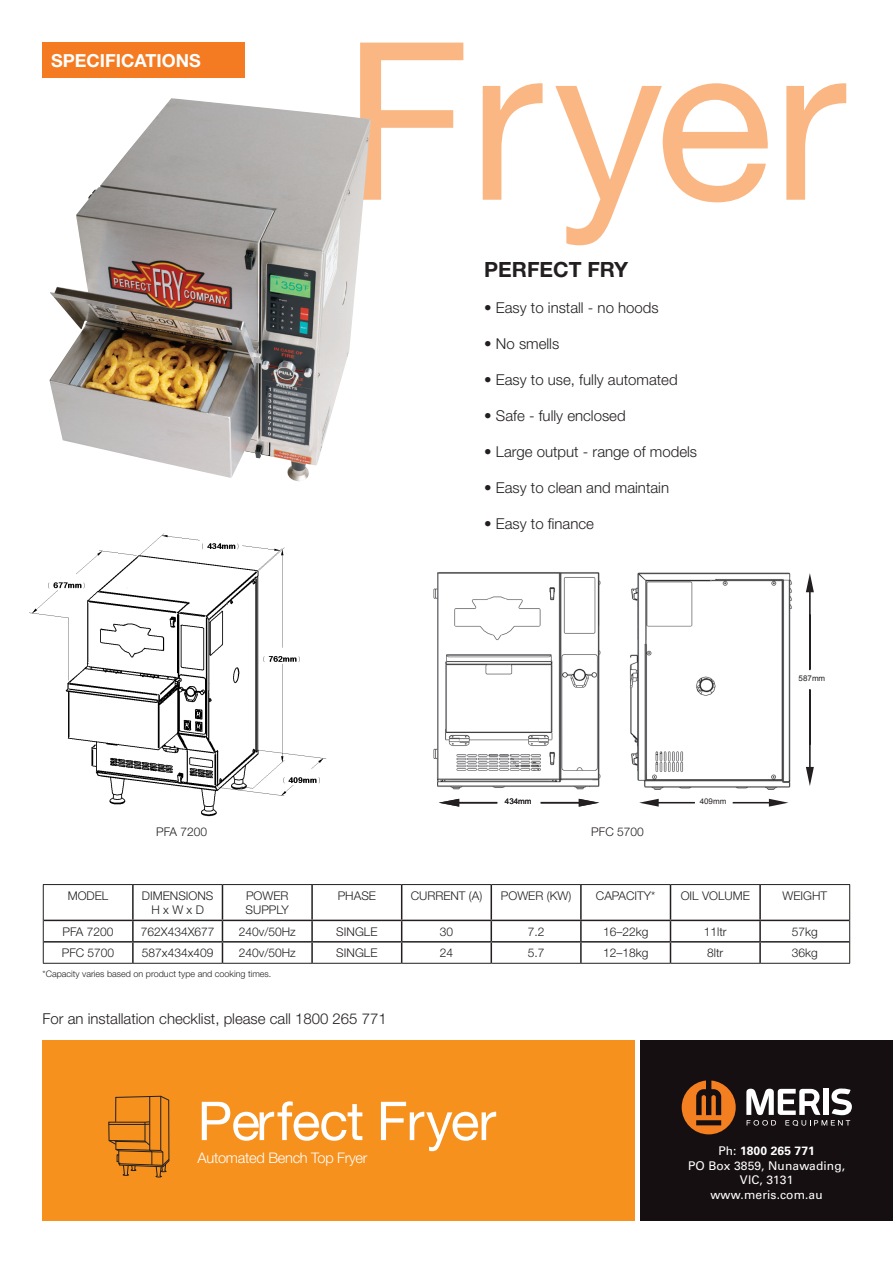
<style>
.page{position:relative;width:893px;height:1263px;background:#fff}
.page>*{position:absolute;margin:0;border:0;box-sizing:border-box;transform-origin:0 0}
.Body_Copy{font:220.05px "Helvetica Neue";color:#fab783}
.t1{font:53.7px "Helvetica Neue";letter-spacing:-.02em;color:#fff}
.Body_Copy-2{font:700 21px "Helvetica Neue";color:#231f20}
.Subheading{font:700 18px "Helvetica Neue";color:#fff}
.Body_Copy-3{font:300 15px "Helvetica Neue";color:#231f20}
.t2{font:300 14.7px "Helvetica Neue";letter-spacing:-.02em;color:#fff}
.Body_Copy-4{font:300 12px/14.4px "Helvetica Neue";color:#231f20;text-align:center}
.t3{font:12px "Univers LT Std";letter-spacing:.01em;color:#fff}
.t4{font:700 12px "Univers LT Std";letter-spacing:.01em;color:#fff}
.Body_Copy-5{font:300 9px "Helvetica Neue";color:#231f20}
.t5{font:7.8px "Arial";color:#231f20}
.s1{font-weight:400}
</style>
<div class="page">
<div style="left:43px;top:43px;width:202px;height:35px;background:#f47b21"></div>
<img style="left:29px;top:533px;width:298px;height:284px">
<img style="left:433px;top:572px;width:359px;height:218px">
<svg style="left:541px;top:799px;width:58px;height:8px"></svg>
<svg style="left:439px;top:799px;width:58px;height:8px"></svg>
<svg style="left:733px;top:799px;width:55px;height:8px"></svg>
<svg style="left:639px;top:799px;width:56px;height:8px"></svg>
<svg style="left:806px;top:573px;width:8px;height:41px"></svg>
<div style="left:809px;top:614px;width:2px;height:56px;border:1px solid #231f20"></div>
<svg style="left:806px;top:745px;width:8px;height:41px"></svg>
<div style="left:809px;top:689px;width:2px;height:56px;border:1px solid #231f20"></div>
<img style="left:49px;top:98px;width:322px;height:383px">
<div style="left:43px;top:1039px;width:592px;height:181px;background:#f6911e"></div>
<div style="left:641px;top:1039px;width:252px;height:181px;background:#160f11"></div>
<hr style="left:43px;top:884px;width:90px;height:1px;background:#231f20">
<hr style="left:43px;top:885px;width:1px;height:35px;background:#231f20">
<hr style="left:133px;top:884px;width:89px;height:1px;background:#231f20">
<hr style="left:222px;top:884px;width:90px;height:1px;background:#231f20">
<hr style="left:312px;top:884px;width:90px;height:1px;background:#231f20">
<hr style="left:402px;top:884px;width:89px;height:1px;background:#231f20">
<hr style="left:491px;top:884px;width:90px;height:1px;background:#231f20">
<hr style="left:581px;top:884px;width:89px;height:1px;background:#231f20">
<hr style="left:670px;top:884px;width:90px;height:1px;background:#231f20">
<hr style="left:760px;top:884px;width:90px;height:1px;background:#231f20">
<hr style="left:849px;top:885px;width:1px;height:35px;background:#231f20">
<svg style="left:43px;top:920px;width:1px;height:43px"></svg>
<svg style="left:849px;top:920px;width:1px;height:43px"></svg>
<hr style="left:43px;top:963px;width:90px;height:1px;background:#231f20">
<hr style="left:133px;top:963px;width:89px;height:1px;background:#231f20">
<hr style="left:222px;top:963px;width:90px;height:1px;background:#231f20">
<hr style="left:312px;top:963px;width:90px;height:1px;background:#231f20">
<hr style="left:402px;top:963px;width:89px;height:1px;background:#231f20">
<hr style="left:491px;top:963px;width:90px;height:1px;background:#231f20">
<hr style="left:581px;top:963px;width:89px;height:1px;background:#231f20">
<hr style="left:670px;top:963px;width:90px;height:1px;background:#231f20">
<hr style="left:760px;top:963px;width:90px;height:1px;background:#231f20">
<hr style="left:132px;top:885px;width:2px;height:35px;background:#231f20">
<hr style="left:222px;top:885px;width:1px;height:35px;background:#231f20">
<hr style="left:311px;top:885px;width:2px;height:35px;background:#231f20">
<hr style="left:401px;top:885px;width:1px;height:35px;background:#231f20">
<hr style="left:491px;top:885px;width:1px;height:35px;background:#231f20">
<hr style="left:580px;top:885px;width:2px;height:35px;background:#231f20">
<hr style="left:670px;top:885px;width:1px;height:35px;background:#231f20">
<hr style="left:759px;top:885px;width:2px;height:35px;background:#231f20">
<hr style="left:44px;top:920px;width:89px;height:1px;background:#231f20">
<hr style="left:133px;top:920px;width:89px;height:1px;background:#231f20">
<hr style="left:132px;top:921px;width:2px;height:20px;background:#231f20">
<hr style="left:222px;top:920px;width:90px;height:1px;background:#231f20">
<hr style="left:312px;top:920px;width:90px;height:1px;background:#231f20">
<hr style="left:311px;top:921px;width:2px;height:20px;background:#231f20">
<hr style="left:402px;top:920px;width:89px;height:1px;background:#231f20">
<hr style="left:491px;top:920px;width:90px;height:1px;background:#231f20">
<hr style="left:581px;top:920px;width:89px;height:1px;background:#231f20">
<hr style="left:580px;top:921px;width:2px;height:20px;background:#231f20">
<hr style="left:670px;top:920px;width:90px;height:1px;background:#231f20">
<hr style="left:760px;top:920px;width:89px;height:1px;background:#231f20">
<hr style="left:759px;top:921px;width:2px;height:20px;background:#231f20">
<hr style="left:44px;top:941px;width:89px;height:1px;background:#231f20">
<hr style="left:133px;top:941px;width:89px;height:1px;background:#231f20">
<hr style="left:132px;top:942px;width:2px;height:21px;background:#231f20">
<hr style="left:222px;top:941px;width:90px;height:1px;background:#231f20">
<svg style="left:222px;top:921px;width:1px;height:42px"></svg>
<hr style="left:312px;top:941px;width:90px;height:1px;background:#231f20">
<hr style="left:311px;top:942px;width:2px;height:21px;background:#231f20">
<hr style="left:402px;top:941px;width:89px;height:1px;background:#231f20">
<svg style="left:401px;top:921px;width:1px;height:42px"></svg>
<hr style="left:491px;top:941px;width:90px;height:1px;background:#231f20">
<svg style="left:491px;top:921px;width:1px;height:42px"></svg>
<hr style="left:581px;top:941px;width:89px;height:1px;background:#231f20">
<hr style="left:580px;top:942px;width:2px;height:21px;background:#231f20">
<hr style="left:670px;top:941px;width:90px;height:1px;background:#231f20">
<svg style="left:670px;top:921px;width:1px;height:42px"></svg>
<hr style="left:760px;top:941px;width:89px;height:1px;background:#231f20">
<hr style="left:759px;top:942px;width:2px;height:21px;background:#231f20">
<svg style="left:682px;top:1080px;width:54px;height:54px"></svg>
<svg style="left:746px;top:1088px;width:106px;height:38px"></svg>
<svg style="left:108px;top:1096px;width:62px;height:81px"></svg>
<p class="Subheading" style="left:51px;top:50px;width:151px">SPECIFICATIONS</p>
<p class="Body_Copy" style="left:343px;top:-10px;width:505px">Fryer</p>
<p class="Body_Copy-2" style="left:484px;top:257px;width:145px">PERFECT FRY</p>
<p class="Body_Copy-3" style="left:484px;top:299px;width:176px">• Easy to install - no hoods</p>
<p class="Body_Copy-3" style="left:484px;top:335px;width:76px">• No smells</p>
<p class="Body_Copy-3" style="left:484px;top:371px;width:195px">• Easy to use, fully automated</p>
<p class="Body_Copy-3" style="left:484px;top:407px;width:143px">• Safe - fully enclosed</p>
<p class="Body_Copy-3" style="left:484px;top:443px;width:214px">• Large output - range of models</p>
<p class="Body_Copy-3" style="left:484px;top:479px;width:186px">• Easy to clean and maintain</p>
<p class="Body_Copy-3" style="left:484px;top:515px;width:111px">• Easy to finance</p>
<p class="t5" style="left:505px;top:797px;width:28px">434mm</p>
<p class="t5" style="left:700px;top:797px;width:28px">409mm</p>
<p class="t5" style="left:799px;top:674px;width:28px">587mm</p>
<p class="Body_Copy-4" style="left:156px;top:824px;width:52px">PFA 7200</p>
<p class="Body_Copy-4" style="left:591px;top:824px;width:54px">PFC 5700</p>
<p class="Body_Copy-4" style="left:68px;top:888px;width:42px">MODEL</p>
<p class="Body_Copy-4" style="left:142px;top:888px;width:73px">DIMENSIONS<br>H x W x D</p>
<p class="Body_Copy-4" style="left:246px;top:888px;width:45px;text-align:left">POWER<br>SUPPLY</p>
<p class="Body_Copy-4" style="left:338px;top:888px;width:40px">PHASE</p>
<p class="Body_Copy-4" style="left:411px;top:888px;width:73px">CURRENT (A)</p>
<p class="Body_Copy-4" style="left:501px;top:888px;width:72px">POWER (KW)</p>
<p class="Body_Copy-4" style="left:596px;top:888px;width:61px">CAPACITY*</p>
<p class="Body_Copy-4" style="left:681px;top:888px;width:71px">OIL VOLUME</p>
<p class="Body_Copy-4" style="left:783px;top:888px;width:46px">WEIGHT</p>
<p class="Body_Copy-4" style="left:63px;top:924px;width:52px">PFA 7200</p>
<p class="Body_Copy-4" style="left:141px;top:924px;width:75px">762X434X677</p>
<p class="Body_Copy-4" style="left:239px;top:924px;width:58px">240v/50Hz</p>
<p class="Body_Copy-4" style="left:336px;top:924px;width:43px">SINGLE</p>
<p class="Body_Copy-4" style="left:440px;top:924px;width:15px">30</p>
<p class="Body_Copy-4" style="left:528px;top:924px;width:18px">7.2</p>
<p class="Body_Copy-4" style="left:603px;top:924px;width:47px">16–22kg</p>
<p class="Body_Copy-4" style="left:704px;top:924px;width:24px">11ltr</p>
<p class="Body_Copy-4" style="left:792px;top:924px;width:28px">57kg</p>
<p class="Body_Copy-4" style="left:62px;top:945px;width:54px">PFC 5700</p>
<p class="Body_Copy-4" style="left:142px;top:945px;width:73px">587x434x409</p>
<p class="Body_Copy-4" style="left:239px;top:945px;width:58px">240v/50Hz</p>
<p class="Body_Copy-4" style="left:336px;top:945px;width:43px">SINGLE</p>
<p class="Body_Copy-4" style="left:440px;top:945px;width:15px">24</p>
<p class="Body_Copy-4" style="left:528px;top:945px;width:18px">5.7</p>
<p class="Body_Copy-4" style="left:603px;top:945px;width:47px">12–18kg</p>
<p class="Body_Copy-4" style="left:707px;top:945px;width:18px">8ltr</p>
<p class="Body_Copy-4" style="left:792px;top:945px;width:28px">36kg</p>
<p class="Body_Copy-5" style="left:43px;top:968px;width:230px">*Capacity varies based on product type and cooking times.</p>
<p class="Body_Copy-3" style="left:43px;top:1009px;width:346px">For an installation checklist, please call 1800 265 771</p>
<p class="t1" style="left:198px;top:1089px;width:300px">Perfect Fryer</p>
<p class="t2" style="left:198px;top:1148px;width:171px">Automated Bench Top Fryer</p>
<p class="t4" style="left:718px;top:1144px;width:98px"><span class="s1">Ph:</span> 1800 265 771</p>
<p class="t3" style="left:688px;top:1158px;width:159px">PO Box 3859, Nunawading,</p>
<p class="t3" style="left:740px;top:1173px;width:55px">VIC, 3131</p>
<p class="t3" style="left:710px;top:1187px;width:114px">www.meris.com.au</p>
</div>
